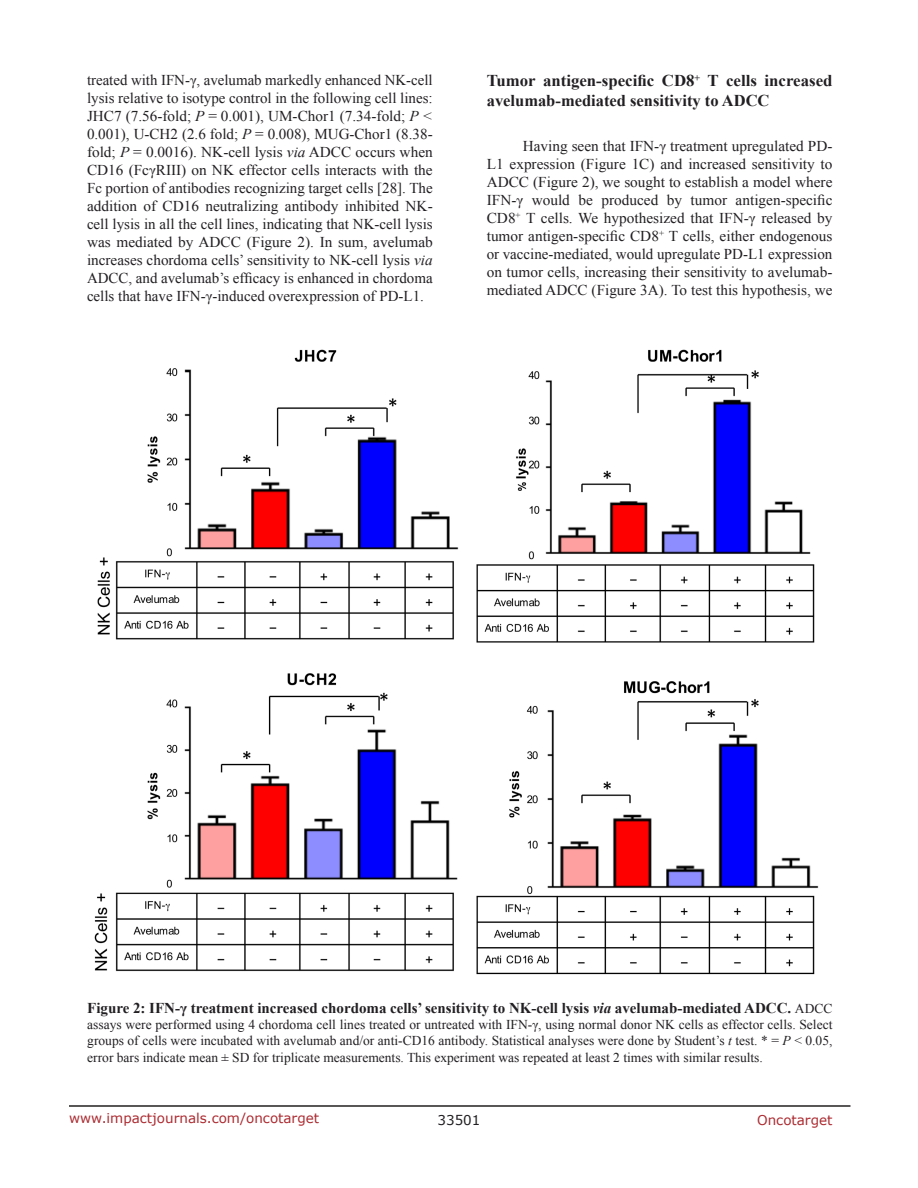
<style>
.page{position:relative;width:918px;height:1188px;background:#fff}
.page>*{position:absolute;margin:0;border:0;box-sizing:border-box;transform-origin:0 0}
.t1{font:700 16.5px/19.8px "Times New Roman";color:#221f22}
.t2{font:15px/18px "Times New Roman";color:#221f22;text-align:justify}
.t3{font:700 15px "Times New Roman";color:#221f22}
.t4{font:13.5px/16.2px "Times New Roman";color:#221f22;text-align:justify}
.t5{font:13.5px "Verdana";color:#ac2b31}
.t6{font:13.5px "Verdana";color:#221f22}
.s1{font-style:italic}
.s2{font-weight:400;font-size:13.5px}
</style>
<div class="page">
<hr style="left:69px;top:1105px;width:781px;height:2px;background:#231f20">
<img style="left:94px;top:349px;width:725px;height:626px">
<p class="t2" style="left:87px;top:71px;width:347px">treated with IFN-γ, avelumab markedly enhanced NK-cell lysis relative to isotype control in the following cell lines:<br>JHC7 (7.56-fold; <span class="s1">P</span> = 0.001), UM-Chor1 (7.34-fold; <span class="s1">P &lt; </span>0.001), U-CH2 (2.6 fold; <span class="s1">P</span> = 0.008), MUG-Chor1 (8.38- fold; <span class="s1">P</span> = 0.0016). NK-cell lysis <span class="s1">via</span> ADCC occurs when CD16 (FcγRIII) on NK effector cells interacts with the Fc portion of antibodies recognizing target cells [28]. The addition of CD16 neutralizing antibody inhibited NK&shy;cell lysis in all the cell lines, indicating that NK-cell lysis was mediated by ADCC (Figure 2). In sum, avelumab increases chordoma cells’ sensitivity to NK-cell lysis <span class="s1">via </span>ADCC, and avelumab’s efficacy is enhanced in chordoma cells that have IFN-γ-induced overexpression of PD-L1.</p>
<p class="t1" style="left:487px;top:70px;width:347px">Tumor antigen-specific CD8<sup>+</sup> T cells increased avelumab-mediated sensitivity to ADCC</p>
<p class="t2" style="left:487px;top:137px;width:347px;text-indent:36px">Having seen that IFN-γ treatment upregulated PD-L1 expression (Figure 1C) and increased sensitivity to ADCC (Figure 2), we sought to establish a model where IFN-γ would be produced by tumor antigen-specific CD8<sup>+</sup> T cells. We hypothesized that IFN-γ released by tumor antigen-specific CD8<sup>+</sup> T cells, either endogenous or vaccine-mediated, would upregulate PD-L1 expression on tumor cells, increasing their sensitivity to avelumab&shy;mediated ADCC (Figure 3A). To test this hypothesis, we</p>
<p class="t3" style="left:87px;top:998px;width:747px">Figure 2: IFN-γ treatment increased chordoma cells’ sensitivity to NK-cell lysis <span class="s1">via</span> avelumab-mediated ADCC. <span class="s2">ADCC</span></p>
<p class="t4" style="left:87px;top:1016px;width:747px">assays were performed using 4 chordoma cell lines treated or untreated with IFN-γ, using normal donor NK cells as effector cells. Select groups of cells were incubated with avelumab and/or anti-CD16 antibody. Statistical analyses were done by Student’s <span class="s1">t</span> test. * = <span class="s1">P</span> &lt; 0.05, error bars indicate mean ± SD for triplicate measurements. This experiment was repeated at least 2 times with similar results.</p>
<p class="t5" style="left:69px;top:1109px;width:252px">www.impactjournals.com/oncotarget</p>
<p class="t6" style="left:438px;top:1111px;width:44px">33501</p>
<p class="t5" style="left:757px;top:1111px;width:77px">Oncotarget</p>
</div>
